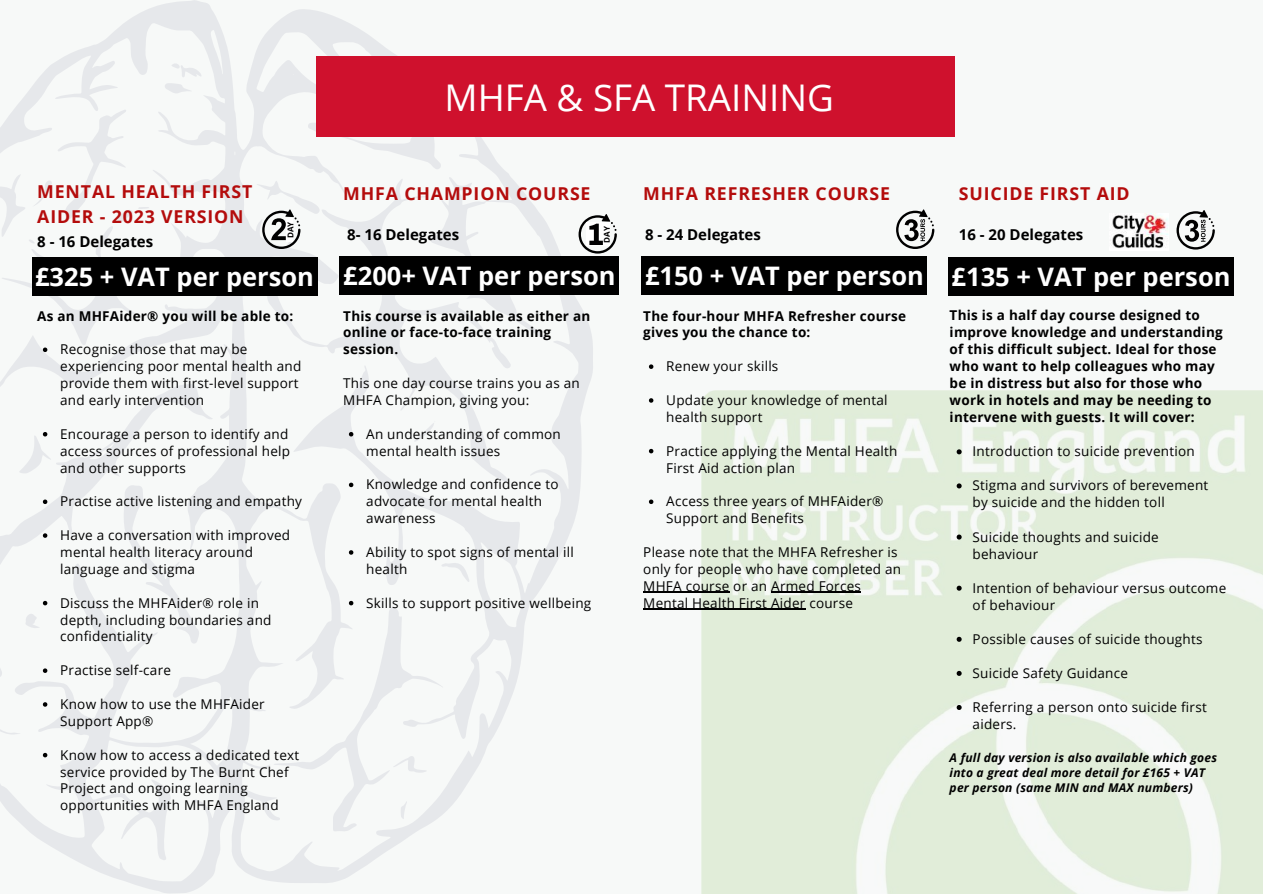
<style>
.page{position:relative;width:1263px;height:894px;background:#fff}
.page>*{position:absolute;margin:0;border:0;box-sizing:border-box;transform-origin:0 0}
.t1{font:36.75px "Open Sans";color:#fff}
.t2{font:700 25.5px "Open Sans";color:#fff}
.t3{font:700 17.7px/24.8px "Open Sans";letter-spacing:.05em;color:#b40c0c}
.t4{font:700 15px "Open Sans";color:#000}
.t5{font:13.5px/16.8px "Open Sans";letter-spacing:.02em;color:#000}
.t6{font:700 13.5px/17.1px "Open Sans";letter-spacing:.02em;color:#000}
.t7{font:italic 700 12px/15px "Open Sans";letter-spacing:.02em;color:#000}
.t8{font:700 7.95px "Open Sans";color:#000}
</style>
<div class="page">
<div style="left:0;top:0;width:1263px;height:893px;background:#f7f9f8"></div>
<img style="left:680px;top:390px;width:583px;height:503px">
<svg style="left:0;top:0;width:593px;height:893px"></svg>
<svg style="left:267px;top:178px;width:244px;height:304px"></svg>
<svg style="left:441px;top:562px;width:28px;height:20px"></svg>
<svg style="left:414px;top:420px;width:21px;height:22px"></svg>
<svg style="left:164px;top:83px;width:28px;height:11px"></svg>
<svg style="left:171px;top:63px;width:31px;height:14px"></svg>
<div style="left:316px;top:57px;width:638px;height:80px;background:#cf112d"></div>
<svg style="left:896px;top:209px;width:38px;height:40px"></svg>
<svg style="left:256px;top:181px;width:64px;height:68px"></svg>
<div style="left:286px;top:218px;width:7px;height:24px;background:#fff"></div>
<svg style="left:579px;top:214px;width:38px;height:39px"></svg>
<svg style="left:1176px;top:210px;width:39px;height:39px"></svg>
<img style="left:1112px;top:214px;width:56px;height:34px">
<div style="left:32px;top:257px;width:285px;height:38px;background:#000"></div>
<svg style="left:2px;top:109px;width:148px;height:243px"></svg>
<svg style="left:0;top:383px;width:213px;height:260px"></svg>
<svg style="left:43px;top:668px;width:4px;height:4px"></svg>
<svg style="left:43px;top:702px;width:4px;height:4px"></svg>
<svg style="left:43px;top:752px;width:4px;height:5px"></svg>
<svg style="left:349px;top:432px;width:4px;height:4px"></svg>
<svg style="left:349px;top:482px;width:4px;height:5px"></svg>
<svg style="left:349px;top:550px;width:4px;height:4px"></svg>
<svg style="left:274px;top:600px;width:169px;height:231px"></svg>
<svg style="left:649px;top:364px;width:4px;height:5px"></svg>
<svg style="left:649px;top:398px;width:4px;height:4px"></svg>
<svg style="left:649px;top:449px;width:4px;height:4px"></svg>
<svg style="left:649px;top:499px;width:4px;height:5px"></svg>
<hr style="left:643px;top:591px;width:86px;height:2px;background:#000">
<hr style="left:771px;top:591px;width:90px;height:2px;background:#000">
<hr style="left:643px;top:608px;width:92px;height:1px;background:#000">
<hr style="left:735px;top:608px;width:32px;height:1px;background:#000">
<hr style="left:767px;top:608px;width:39px;height:1px;background:#000">
<svg style="left:957px;top:449px;width:5px;height:5px"></svg>
<svg style="left:957px;top:483px;width:5px;height:5px"></svg>
<svg style="left:957px;top:534px;width:5px;height:5px"></svg>
<svg style="left:957px;top:585px;width:5px;height:5px"></svg>
<svg style="left:957px;top:636px;width:5px;height:5px"></svg>
<svg style="left:957px;top:670px;width:5px;height:5px"></svg>
<svg style="left:957px;top:704px;width:5px;height:5px"></svg>
<div style="left:948px;top:257px;width:286px;height:38px;background:#000"></div>
<div style="left:340px;top:256px;width:279px;height:39px;background:#000"></div>
<div style="left:641px;top:256px;width:286px;height:39px;background:#000"></div>
<h1 class="t1" style="left:369px;top:72px;width:541px">TRAINING SESSIONS AVAILABLE</h1>
<h1 class="t1" style="left:445px;top:72px;width:391px">MHFA &amp; SFA TRAINING</h1>
<h3 class="t3" style="left:37px;top:178px;width:217px">MENTAL HEALTH FIRST<br>AIDER - 2023 VERSION</h3>
<h3 class="t3" style="left:343px;top:180px;width:249px">MHFA CHAMPION COURSE</h3>
<h3 class="t3" style="left:643px;top:180px;width:248px">MHFA REFRESHER COURSE</h3>
<h3 class="t3" style="left:959px;top:180px;width:172px">SUICIDE FIRST AID</h3>
<p class="t8" style="left:285px;top:238px;width:18px;rotate:-90deg">DAY</p>
<p class="t8" style="left:601px;top:243px;width:18px;rotate:-90deg">DAY</p>
<p class="t4" style="left:37px;top:230px;width:117px">8 - 16 Delegates</p>
<p class="t4" style="left:959px;top:224px;width:126px">16 - 20 Delegates</p>
<h2 class="t2" style="left:343px;top:258px;width:274px">£200+ VAT per person</h2>
<h2 class="t2" style="left:952px;top:258px;width:280px">£135 + VAT per person</h2>
<p class="t4" style="left:347px;top:224px;width:114px">8- 16 Delegates</p>
<p class="t4" style="left:645px;top:224px;width:117px">8 - 24 Delegates</p>
<h2 class="t2" style="left:645px;top:258px;width:280px">£150 + VAT per person</h2>
<h2 class="t2" style="left:35px;top:258px;width:280px">£325 + VAT per person</h2>
<p class="t6" style="left:37px;top:306px;width:258px">As an MHFAider® you will be able to:</p>
<p class="t5" style="left:60px;top:340px;width:243px">Recognise those that may be experiencing poor mental health and provide them with first-level support and early intervention</p>
<p class="t5" style="left:60px;top:425px;width:231px">Encourage a person to identify and access sources of professional help and other supports</p>
<p class="t5" style="left:60px;top:492px;width:243px">Practise active listening and empathy</p>
<p class="t5" style="left:60px;top:526px;width:231px">Have a conversation with improved mental health literacy around language and stigma</p>
<p class="t5" style="left:60px;top:593px;width:213px">Discuss the MHFAider® role in depth, including boundaries and confidentiality</p>
<p class="t5" style="left:60px;top:661px;width:112px">Practise self-care</p>
<p class="t5" style="left:60px;top:695px;width:206px">Know how to use the MHFAider<br>Support App®</p>
<p class="t5" style="left:60px;top:745px;width:240px">Know how to access a dedicated text service provided by The Burnt Chef<br>Project and ongoing learning opportunities with MHFA England</p>
<p class="t6" style="left:950px;top:306px;width:275px">This is a half day course designed to improve knowledge and understanding of this difficult subject. Ideal for those who want to help colleagues who may be in distress but also for those who work in hotels and may be needing to intervene with guests. It will cover:</p>
<p class="t5" style="left:973px;top:442px;width:224px">Introduction to suicide prevention</p>
<p class="t5" style="left:973px;top:476px;width:237px">Stigma and survivors of berevement by suicide and the hidden toll</p>
<p class="t5" style="left:973px;top:527px;width:188px">Suicide thoughts and suicide behaviour</p>
<p class="t5" style="left:973px;top:578px;width:255px">Intention of behaviour versus outcome of behaviour</p>
<p class="t5" style="left:973px;top:630px;width:231px">Possible causes of suicide thoughts</p>
<p class="t5" style="left:973px;top:664px;width:157px">Suicide Safety Guidance</p>
<p class="t5" style="left:973px;top:698px;width:236px">Referring a person onto suicide first aiders.</p>
<p class="t7" style="left:950px;top:749px;width:269px">A full day version is also available which goes into a great deal more detail for £165 + VAT per person (same MIN and MAX numbers)</p>
<p class="t6" style="left:643px;top:307px;width:264px">The four-hour MHFA Refresher course gives you the chance to:</p>
<p class="t5" style="left:666px;top:357px;width:114px">Renew your skills</p>
<p class="t5" style="left:666px;top:391px;width:223px">Update your knowledge of mental health support</p>
<p class="t5" style="left:666px;top:442px;width:233px">Practice applying the Mental Health<br>First Aid action plan</p>
<p class="t5" style="left:666px;top:492px;width:219px">Access three years of MHFAider®<br>Support and Benefits</p>
<p class="t5" style="left:643px;top:543px;width:259px">Please note that the MHFA Refresher is only for people who have completed an MHFA course or an Armed Forces Mental Health First Aider course</p>
<p class="t6" style="left:343px;top:307px;width:248px">This course is available as either an online or face-to-face training session.</p>
<p class="t5" style="left:343px;top:374px;width:238px">This one day course trains you as an<br>MHFA Champion, giving you:</p>
<p class="t5" style="left:366px;top:425px;width:196px">An understanding of common mental health issues</p>
<p class="t5" style="left:366px;top:475px;width:194px">Knowledge and confidence to advocate for mental health awareness</p>
<p class="t5" style="left:366px;top:543px;width:209px">Ability to spot signs of mental ill health</p>
<p class="t5" style="left:366px;top:593px;width:226px">Skills to support positive wellbeing</p>
</div>
